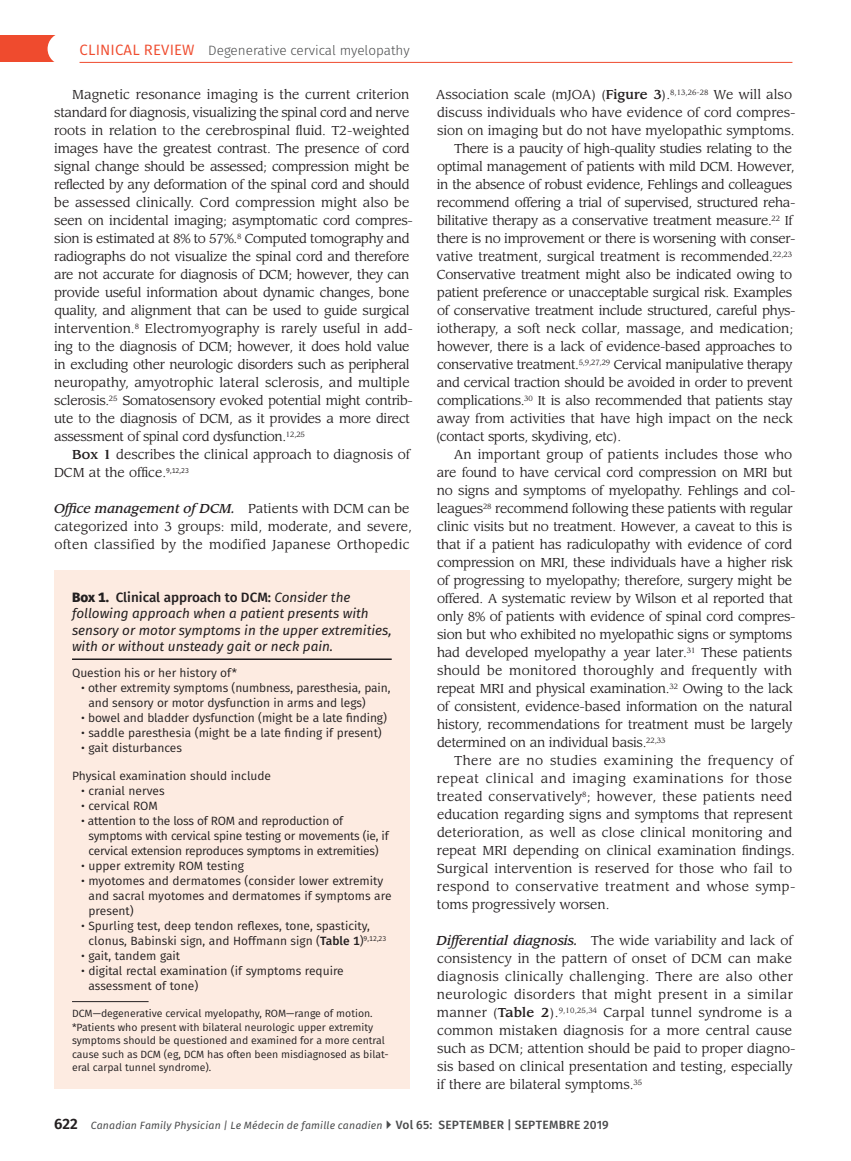
<style>
.page{position:relative;width:851px;height:1161px;background:#fff}
.page>*{position:absolute;margin:0;border:0;box-sizing:border-box;transform-origin:0 0}
.BoxTitle{font:italic 13.5px/16.5px "Fira Sans";color:#231f20}
.t1{font:300 13.5px "Fira Sans";color:#4b4c4d}
.ParagraphIndent{font:12.75px/18px "Leawood Std";letter-spacing:-.02em;color:#231f20}
.Level4Head{font:12.75px/18px "Leawood Std";letter-spacing:.005em;color:#231f20}
.ParagraphIndent-2{font:12.75px/18px "Leawood Std";letter-spacing:.01em;color:#231f20}
.Level4Head-2{font:12.75px/18px "Leawood Std";letter-spacing:.025em;color:#231f20}
.ParagraphIndent-3{font:12.75px/18px "Leawood Std";color:#231f20}
.TableBullet{font:12px/15px "Fira Sans";letter-spacing:-.01em;color:#231f20}
.TableBody{font:12px "Fira Sans";color:#231f20}
.InfoBOX{font:12px "Fira Sans";color:#231f20}
.TableNote{font:10.5px/13.5px "Fira Sans";color:#231f20}
.t2{font:italic 10.5px "Fira Sans";letter-spacing:.015em;color:#4b4c4d}
.s1{font-weight:400;font-size:15px;color:#ef4b2e}
.s2{font-weight:500}
.s3{font-weight:500;font-style:italic}
.s4{font-weight:800;font-style:normal}
.s5{font-weight:500;font-style:normal}
.s6{font-weight:600;font-style:normal;font-size:15px;color:#231f20}
.s7{font-weight:500;font-style:normal;font-size:12px}
</style>
<div class="page">
<div style="left:0;top:35px;width:55px;height:27px;background:#ef4b2e"></div>
<div style="left:48px;top:33px;width:32px;height:32px;background:#fff;border-radius:50%"></div>
<hr style="left:80px;top:62px;width:712px;height:1px;background:#ef4b2e">
<div style="left:54px;top:571px;width:356px;height:518px;background:#fdebe1"></div>
<hr style="left:72px;top:658px;width:320px;height:2px;background:#231f20">
<hr style="left:72px;top:1001px;width:76px;height:1px;background:#231f20">
<p class="t1" style="left:80px;top:40px;width:331px"><span class="s1">CLINICAL REVIEW</span> Degenerative cervical myelopathy</p>
<p class="ParagraphIndent" style="left:54px;top:86px;width:360px;text-indent:18px">Magnetic resonance imaging is the current criterion standard for diagnosis, visualizing the spinal cord and nerve roots in relation to the cerebrospinal fluid. T2-weighted images have the greatest contrast. The presence of cord signal change should be assessed; compression might be reflected by any deformation of the spinal cord and should be assessed clinically. Cord compression might also be seen on incidental imaging; asymptomatic cord compres&shy;sion is estimated at 8% to 57%.<sup>8</sup> Computed tomography and radiographs do not visualize the spinal cord and therefore are not accurate for diagnosis of DCM; however, they can provide useful information about dynamic changes, bone quality, and alignment that can be used to guide surgical intervention.<sup>8</sup> Electromyography is rarely useful in add&shy;ing to the diagnosis of DCM; however, it does hold value in excluding other neurologic disorders such as peripheral neuropathy, amyotrophic lateral sclerosis, and multiple sclerosis.<sup>25</sup> Somatosensory evoked potential might contrib&shy;ute to the diagnosis of DCM, as it provides a more direct assessment of spinal cord dysfunction.<sup>12,25</sup></p>
<p class="ParagraphIndent-3" style="left:54px;top:446px;width:357px;text-indent:18px"><span class="s2">Box 1</span> describes the clinical approach to diagnosis of<br>DCM at the office.<sup>9,12,23</sup></p>
<p class="Level4Head-2" style="left:54px;top:500px;width:359px"><span class="s3">Office management of DCM.</span> Patients with DCM can be categorized into 3 groups: mild, moderate, and severe, often classified by the modified Japanese Orthopedic</p>
<p class="BoxTitle" style="left:72px;top:588px;width:321px"><span class="s4">Box 1.</span> <span class="s5">Clinical approach to DCM:</span> Consider the following approach when a patient presents with sensory or motor symptoms in the upper extremities, with or without unsteady gait or neck pain.</p>
<p class="InfoBOX" style="left:72px;top:663px;width:166px">Question his or her history of*</p>
<p class="TableBullet" style="left:88px;top:680px;width:303px;text-indent:-8px">• other extremity symptoms (numbness, paresthesia, pain, and sensory or motor dysfunction in arms and legs)</p>
<p class="TableBullet" style="left:81px;top:710px;width:307px">• bowel and bladder dysfunction (might be a late finding)</p>
<p class="TableBullet" style="left:81px;top:725px;width:302px">• saddle paresthesia (might be a late finding if present)</p>
<p class="TableBullet" style="left:81px;top:740px;width:102px">• gait disturbances</p>
<p class="TableBody" style="left:72px;top:767px;width:200px">Physical examination should include</p>
<p class="TableBullet" style="left:81px;top:783px;width:85px">• cranial nerves</p>
<p class="TableBullet" style="left:81px;top:798px;width:78px">• cervical ROM</p>
<p class="TableBullet" style="left:88px;top:813px;width:301px;text-indent:-8px">• attention to the loss of ROM and reproduction of symptoms with cervical spine testing or movements (ie, if cervical extension reproduces symptoms in extremities)</p>
<p class="TableBullet" style="left:81px;top:858px;width:164px">• upper extremity ROM testing</p>
<p class="TableBullet" style="left:88px;top:873px;width:304px;text-indent:-8px">• myotomes and dermatomes (consider lower extremity and sacral myotomes and dermatomes if symptoms are present)</p>
<p class="TableBullet" style="left:88px;top:918px;width:299px;text-indent:-8px">• Spurling test, deep tendon reflexes, tone, spasticity, clonus, Babinski sign, and Hoffmann sign (<span class="s2">Table 1</span>)<sup>9,12,23</sup></p>
<p class="TableBullet" style="left:81px;top:948px;width:101px">• gait, tandem gait</p>
<p class="TableBullet" style="left:88px;top:963px;width:257px;text-indent:-8px">• digital rectal examination (if symptoms require assessment of tone)</p>
<p class="TableNote" style="left:72px;top:1006px;width:302px">DCM—degenerative cervical myelopathy, ROM—range of motion.</p>
<p class="TableNote" style="left:72px;top:1020px;width:318px">*Patients who present with bilateral neurologic upper extremity symptoms should be questioned and examined for a more central cause such as DCM (eg, DCM has often been misdiagnosed as bilat&shy;eral carpal tunnel syndrome).</p>
<p class="Level4Head" style="left:435px;top:86px;width:361px">Association scale (mJOA) (<span class="s2">Figure 3</span>).<sup>8,13,26-28</sup> We will also discuss individuals who have evidence of cord compres&shy;sion on imaging but do not have myelopathic symptoms.</p>
<p class="ParagraphIndent" style="left:436px;top:140px;width:361px;text-indent:18px">There is a paucity of high-quality studies relating to the optimal management of patients with mild DCM. However, in the absence of robust evidence, Fehlings and colleagues recommend offering a trial of supervised, structured reha&shy;bilitative therapy as a conservative treatment measure.<sup>22</sup> If there is no improvement or there is worsening with conser&shy;vative treatment, surgical treatment is recommended.<sup>22,23<br></sup>Conservative treatment might also be indicated owing to patient preference or unacceptable surgical risk. Examples of conservative treatment include structured, careful phys&shy;iotherapy, a soft neck collar, massage, and medication; however, there is a lack of evidence-based approaches to conservative treatment.<sup>5,9,27,29</sup> Cervical manipulative therapy and cervical traction should be avoided in order to prevent complications.<sup>30</sup> It is also recommended that patients stay away from activities that have high impact on the neck (contact sports, skydiving, etc).</p>
<p class="ParagraphIndent" style="left:437px;top:446px;width:360px;text-indent:17px">An important group of patients includes those who are found to have cervical cord compression on MRI but no signs and symptoms of myelopathy. Fehlings and col&shy;leagues<sup>28</sup> recommend following these patients with regular clinic visits but no treatment. However, a caveat to this is that if a patient has radiculopathy with evidence of cord compression on MRI, these individuals have a higher risk of progressing to myelopathy; therefore, surgery might be offered. A systematic review by Wilson et al reported that only 8% of patients with evidence of spinal cord compres&shy;sion but who exhibited no myelopathic signs or symptoms had developed myelopathy a year later.<sup>31</sup> These patients should be monitored thoroughly and frequently with repeat MRI and physical examination.<sup>32</sup> Owing to the lack of consistent, evidence-based information on the natural history, recommendations for treatment must be largely determined on an individual basis.<sup>22,33</sup></p>
<p class="ParagraphIndent-2" style="left:437px;top:752px;width:360px;text-indent:17px">There are no studies examining the frequency of repeat clinical and imaging examinations for those treated conservatively<sup>8</sup>; however, these patients need education regarding signs and symptoms that represent deterioration, as well as close clinical monitoring and repeat MRI depending on clinical examination findings.<br>Surgical intervention is reserved for those who fail to respond to conservative treatment and whose symp&shy;toms progressively worsen.</p>
<p class="Level4Head" style="left:436px;top:932px;width:360px"><span class="s3">Differential diagnosis.</span> The wide variability and lack of consistency in the pattern of onset of DCM can make diagnosis clinically challenging. There are also other neurologic disorders that might present in a similar manner (<span class="s2">Table 2</span>).<sup>9,10,25,34</sup> Carpal tunnel syndrome is a common mistaken diagnosis for a more central cause such as DCM; attention should be paid to proper diagno&shy;sis based on clinical presentation and testing, especially if there are bilateral symptoms.<sup>35</sup></p>
<p class="t2" style="left:54px;top:1117px;width:556px"><span class="s6">622</span> Canadian Family Physician | Le Médecin de famille canadien <span class="s7">Vol 65: SEPTEMBER | SEPTEMBRE 2019</span></p>
</div>
